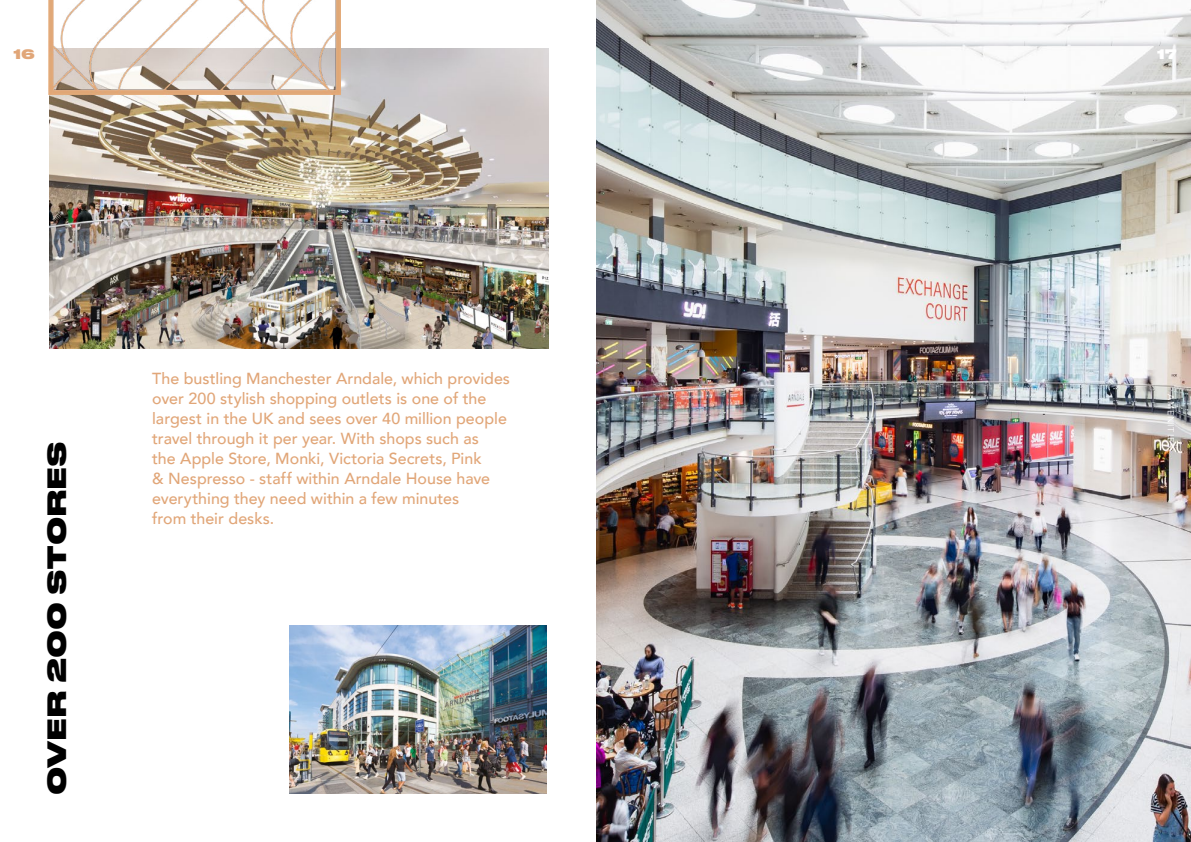
<style>
.page{position:relative;width:1191px;height:842px;background:#fff}
.page>*{position:absolute;margin:0;border:0;box-sizing:border-box;transform-origin:0 0}
.t1{font:25px "Druk Text Wide Super";letter-spacing:-.01em;color:#000}
.t2{font:500 16px/20px "Avenir";color:#e1a678}
.t3{font:13px "Druk Text Wide Super";color:#e1a678}
.t4{font:13px "Druk Text Wide Super";color:#fff}
.t5{font:9px "Avenir";letter-spacing:.105em;color:#fff}
</style>
<div class="page">
<img style="left:49px;top:48px;width:499px;height:301px">
<img style="left:289px;top:625px;width:258px;height:169px">
<img style="left:48px;top:0;width:293px;height:95px">
<img style="left:596px;top:0;width:595px;height:842px">
<p class="t3" style="left:13px;top:42px;width:23px">16</p>
<h1 class="t1" style="left:35px;top:795px;width:355px;rotate:-90deg">OVER 200 STORES</h1>
<p class="t2" style="left:152px;top:367px;width:359px">The bustling Manchester Arndale, which provides over 200 stylish shopping outlets is one of the largest in the UK and sees over 40 million people travel through it per year. With shops such as<br>the Apple Store, Monki, Victoria Secrets, Pink<br>&amp; Nespresso - staff within Arndale House have everything they need within a few minutes<br>from their desks.</p>
<p class="t4" style="left:1156px;top:42px;width:22px">17</p>
<p class="t5" style="left:1176px;top:394px;width:56px;rotate:90deg">AMENITIES</p>
</div>
